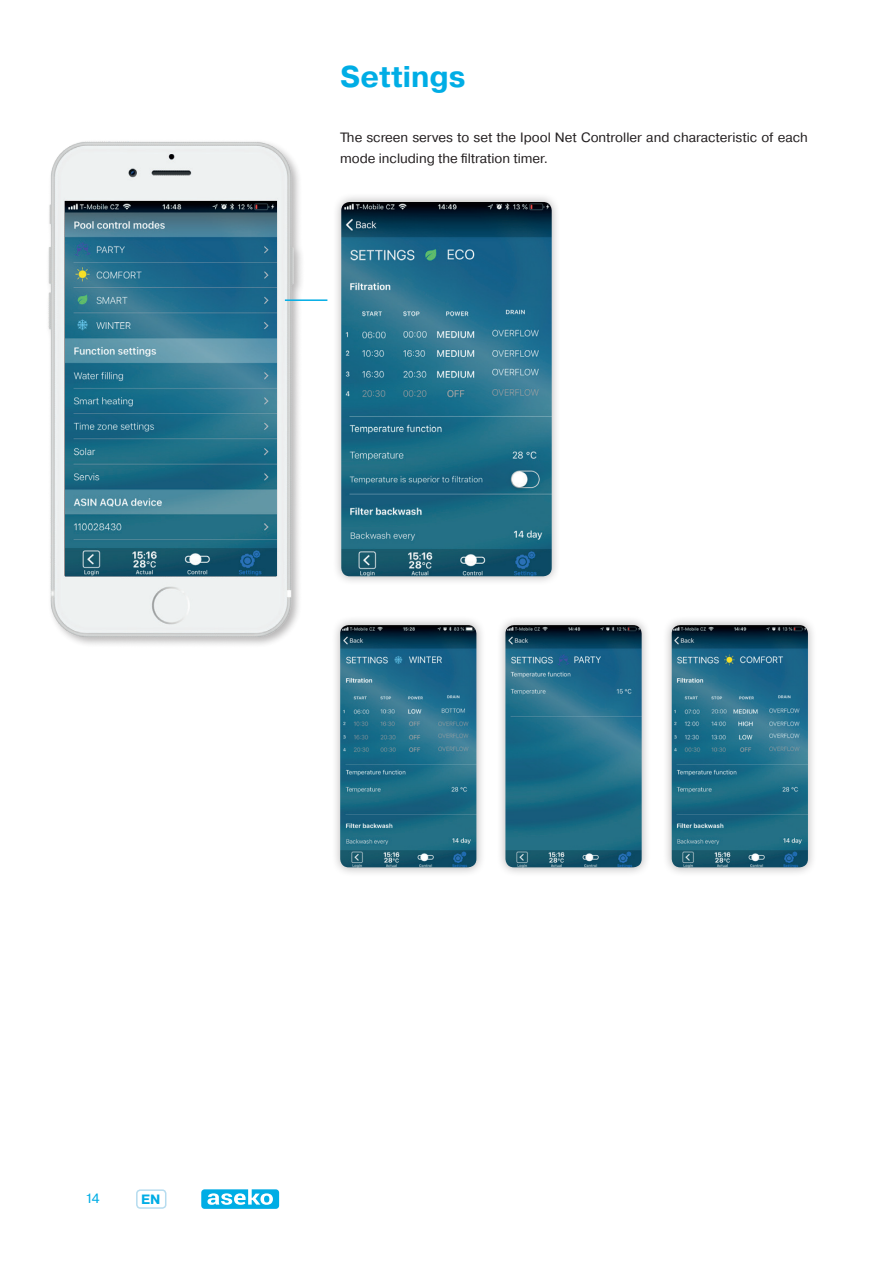
<style>
.page{position:relative;width:893px;height:1263px;background:#fff}
.page>*{position:absolute;margin:0;border:0;box-sizing:border-box;transform-origin:0 0}
.t1{font:700 30px "Pragmatica";color:#00ade5}
.t2{font:13.5px/21px "Pragmatica";color:#231f20}
.t3{font:13.5px "Pragmatica";color:#00ade5}
.t4{font:700 13.5px "Pragmatica";color:#00ade5}
</style>
<div class="page">
<div style="left:136px;top:1189px;width:30px;height:20px;border:2px solid #b6dcef;border-radius:4px"></div>
<svg style="left:201px;top:1189px;width:78px;height:20px"></svg>
<div style="left:332px;top:193px;width:229px;height:393px;background:#231f20;opacity:.35"></div>
<img style="left:341px;top:202px;width:211px;height:374px">
<div style="left:496px;top:616px;width:155px;height:261px;background:#231f20;opacity:.35"></div>
<img style="left:505px;top:625px;width:137px;height:242px">
<div style="left:331px;top:616px;width:155px;height:261px;background:#231f20;opacity:.35"></div>
<img style="left:340px;top:625px;width:136px;height:242px">
<div style="left:662px;top:616px;width:155px;height:261px;background:#231f20;opacity:.35"></div>
<img style="left:672px;top:625px;width:136px;height:242px">
<img style="left:48px;top:141px;width:292px;height:548px">
<img style="left:66px;top:201px;width:210px;height:374px">
<hr style="left:285px;top:299px;width:42px;height:2px;background:#00ade5">
<h1 class="t1" style="left:340px;top:58px;width:127px">Settings</h1>
<p class="t2" style="left:340px;top:127px;width:469px">The screen serves to set the Ipool Net Controller and characteristic of each mode including the filtration timer.</p>
<p class="t3" style="left:85px;top:1190px;width:16px">14</p>
<p class="t4" style="left:141px;top:1190px;width:21px">EN</p>
</div>
